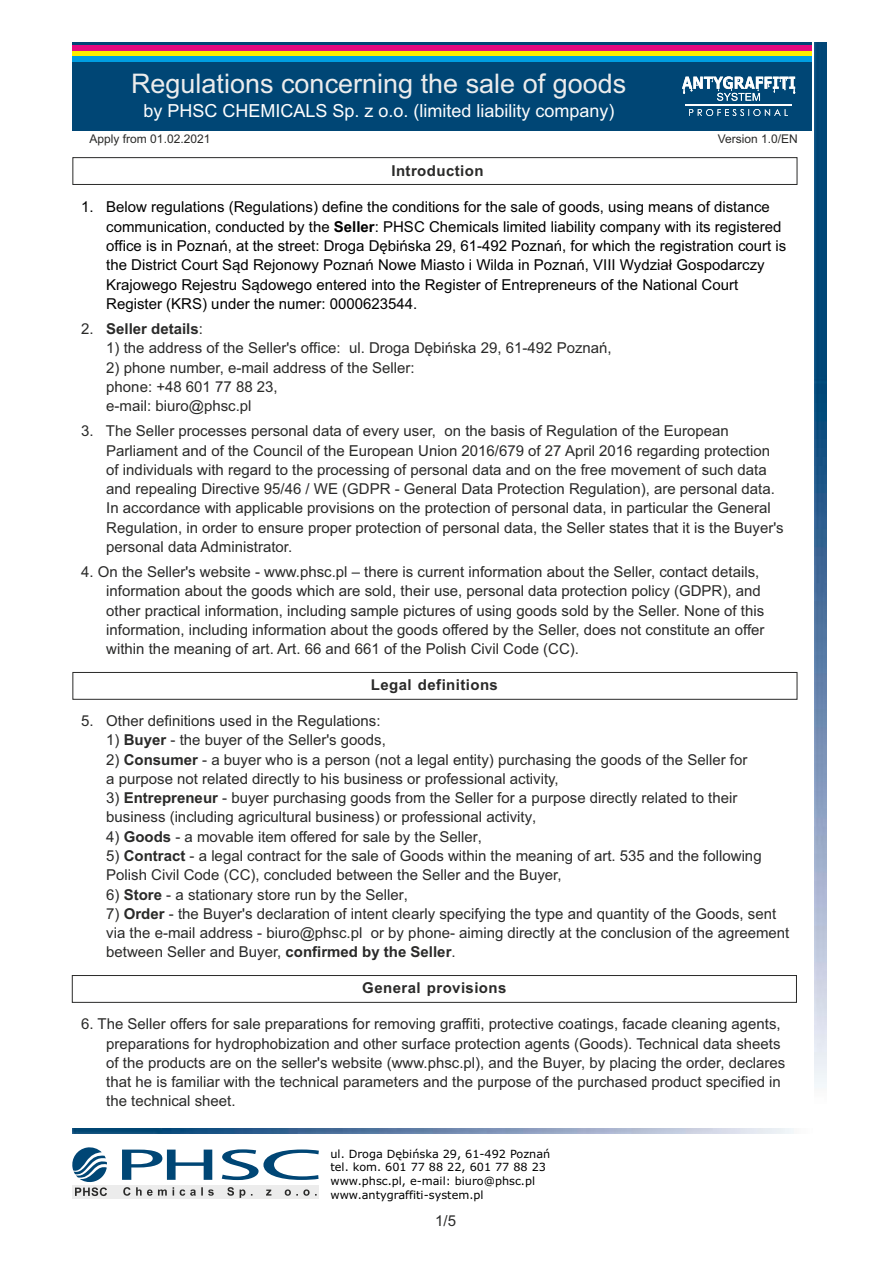
<style>
.page{position:relative;width:893px;height:1263px;background:#fff}
.page>*{position:absolute;margin:0;border:0;box-sizing:border-box;transform-origin:0 0}
.t1{font:27px "Arial";color:#ececec}
.t2{font:18px "Arial";color:#fefefe}
.t3{font:15px/19.2px "Arial";color:#2a2a29}
.t4{font:15px/19.2px "Arial";color:#000}
.t5{font:700 15px "Arial";letter-spacing:.03em;color:#2a2a29}
.t6{font:700 15px "Arial";color:#2a2a29}
.t7{font:12px "Arial";color:#2a2a29}
.t8{font:11.25px/13.6px "Verdana";color:#000}
.s1{font-weight:700}
.s2{font-weight:400}
</style>
<div class="page">
<img style="left:814px;top:43px;width:13px;height:1045px">
<img style="left:72px;top:1128px;width:722px;height:6px">
<svg style="left:122px;top:1149px;width:197px;height:31px"></svg>
<div style="left:72px;top:1185px;width:247px;height:13px;background:#ececec"></div>
<svg style="left:123px;top:1187px;width:194px;height:11px"></svg>
<svg style="left:72px;top:1147px;width:35px;height:49px"></svg>
<div style="left:72px;top:43px;width:740px;height:88px;background:#004675"></div>
<div style="left:72px;top:46px;width:740px;height:5px;background:#e40a7f"></div>
<div style="left:72px;top:51px;width:740px;height:5px;background:#ffed00"></div>
<div style="left:72px;top:56px;width:740px;height:5px;background:#009ee2"></div>
<svg style="left:689px;top:109px;width:99px;height:7px"></svg>
<hr style="left:685px;top:104px;width:107px;height:2px;background:#fefefe">
<svg style="left:682px;top:76px;width:113px;height:25px"></svg>
<div style="left:72px;top:157px;width:725px;height:28px;border:1px solid #2a2a29"></div>
<div style="left:72px;top:672px;width:725px;height:28px;border:1px solid #2a2a29"></div>
<div style="left:72px;top:975px;width:725px;height:28px;border:1px solid #2a2a29"></div>
<h1 class="t1" style="left:131px;top:74px;width:497px">Regulations concerning the sale of goods</h1>
<p class="t2" style="left:143px;top:104px;width:473px">by PHSC CHEMICALS Sp. z o.o. (limited liability company)</p>
<p class="t7" style="left:90px;top:135px;width:122px">Apply from 01.02.2021</p>
<p class="t7" style="left:718px;top:135px;width:82px">Version 1.0/EN</p>
<p class="t5" style="left:391px;top:166px;width:94px">Introduction</p>
<p class="t4" style="left:106px;top:199px;width:682px;text-indent:-25px">1. Below regulations (Regulations) define the conditions for the sale of goods, using means of distance communication, conducted by the <span class="s1">Seller</span>: PHSC Chemicals limited liability company with its registered office is in Poznań, at the street: Droga Dębińska 29, 61-492 Poznań, for which the registration court is the District Court Sąd Rejonowy Poznań Nowe Miasto i Wilda in Poznań, VIII Wydział Gospodarczy Krajowego Rejestru Sądowego entered into the Register of Entrepreneurs of the National Court Register (KRS) under the numer: 0000623544.</p>
<p class="t6" style="left:81px;top:323px;width:123px"><span class="s2">2.</span> Seller details<span class="s2">:</span></p>
<p class="t3" style="left:106px;top:340px;width:507px">1) the address of the Seller's office: ul. Droga Dębińska 29, 61-492 Poznań,</p>
<p class="t3" style="left:106px;top:359px;width:310px">2) phone number, e-mail address of the Seller: phone: +48 601 77 88 23,<br>e-mail: biuro@phsc.pl</p>
<p class="t3" style="left:106px;top:423px;width:679px;text-indent:-25px">3. The Seller processes personal data of every user, on the basis of Regulation of the European Parliament and of the Council of the European Union 2016/679 of 27 April 2016 regarding protection of individuals with regard to the processing of personal data and on the free movement of such data and repealing Directive 95/46 / WE (GDPR - General Data Protection Regulation), are personal data.<br>In accordance with applicable provisions on the protection of personal data, in particular the General Regulation, in order to ensure proper protection of personal data, the Seller states that it is the Buyer's personal data Administrator.</p>
<p class="t3" style="left:106px;top:563px;width:660px;text-indent:-25px">4. On the Seller's website - www.phsc.pl – there is current information about the Seller, contact details, information about the goods which are sold, their use, personal data protection policy (GDPR), and other practical information, including sample pictures of using goods sold by the Seller. None of this information, including information about the goods offered by the Seller, does not constitute an offer within the meaning of art. Art. 66 and 661 of the Polish Civil Code (CC).</p>
<p class="t5" style="left:371px;top:679px;width:129px">Legal definitions</p>
<p class="t3" style="left:81px;top:713px;width:301px">5. Other definitions used in the Regulations:</p>
<p class="t3" style="left:106px;top:732px;width:281px">1) <span class="s1">Buyer</span> - the buyer of the Seller's goods,</p>
<p class="t3" style="left:106px;top:751px;width:643px">2) <span class="s1">Consumer</span> - a buyer who is a person (not a legal entity) purchasing the goods of the Seller for a purpose not related directly to his business or professional activity,</p>
<p class="t3" style="left:106px;top:790px;width:633px">3) <span class="s1">Entrepreneur</span> - buyer purchasing goods from the Seller for a purpose directly related to their business (including agricultural business) or professional activity,</p>
<p class="t3" style="left:106px;top:828px;width:377px">4) <span class="s1">Goods</span> - a movable item offered for sale by the Seller,</p>
<p class="t3" style="left:106px;top:847px;width:657px">5) <span class="s1">Contract</span> - a legal contract for the sale of Goods within the meaning of art. 535 and the following<br>Polish Civil Code (CC), concluded between the Seller and the Buyer,</p>
<p class="t3" style="left:106px;top:886px;width:303px">6) <span class="s1">Store</span> - a stationary store run by the Seller,</p>
<p class="t3" style="left:106px;top:905px;width:685px">7) <span class="s1">Order</span> - the Buyer's declaration of intent clearly specifying the type and quantity of the Goods, sent via the e-mail address - biuro@phsc.pl or by phone- aiming directly at the conclusion of the agreement between Seller and Buyer, <span class="s1">confirmed by the Seller</span>.</p>
<p class="t5" style="left:362px;top:982px;width:146px">General provisions</p>
<p class="t3" style="left:106px;top:1016px;width:681px;text-indent:-25px">6. The Seller offers for sale preparations for removing graffiti, protective coatings, facade cleaning agents, preparations for hydrophobization and other surface protection agents (Goods). Technical data sheets of the products are on the seller's website (www.phsc.pl), and the Buyer, by placing the order, declares that he is familiar with the technical parameters and the purpose of the purchased product specified in the technical sheet.</p>
<p class="t8" style="left:330px;top:1148px;width:221px">ul. Droga Dębińska 29, 61-492 Poznań tel. kom. 601 77 88 22, 601 77 88 23 www.phsc.pl, e-mail: biuro@phsc.pl www.antygraffiti-system.pl</p>
<p class="t3" style="left:435px;top:1212px;width:22px">1/5</p>
</div>
